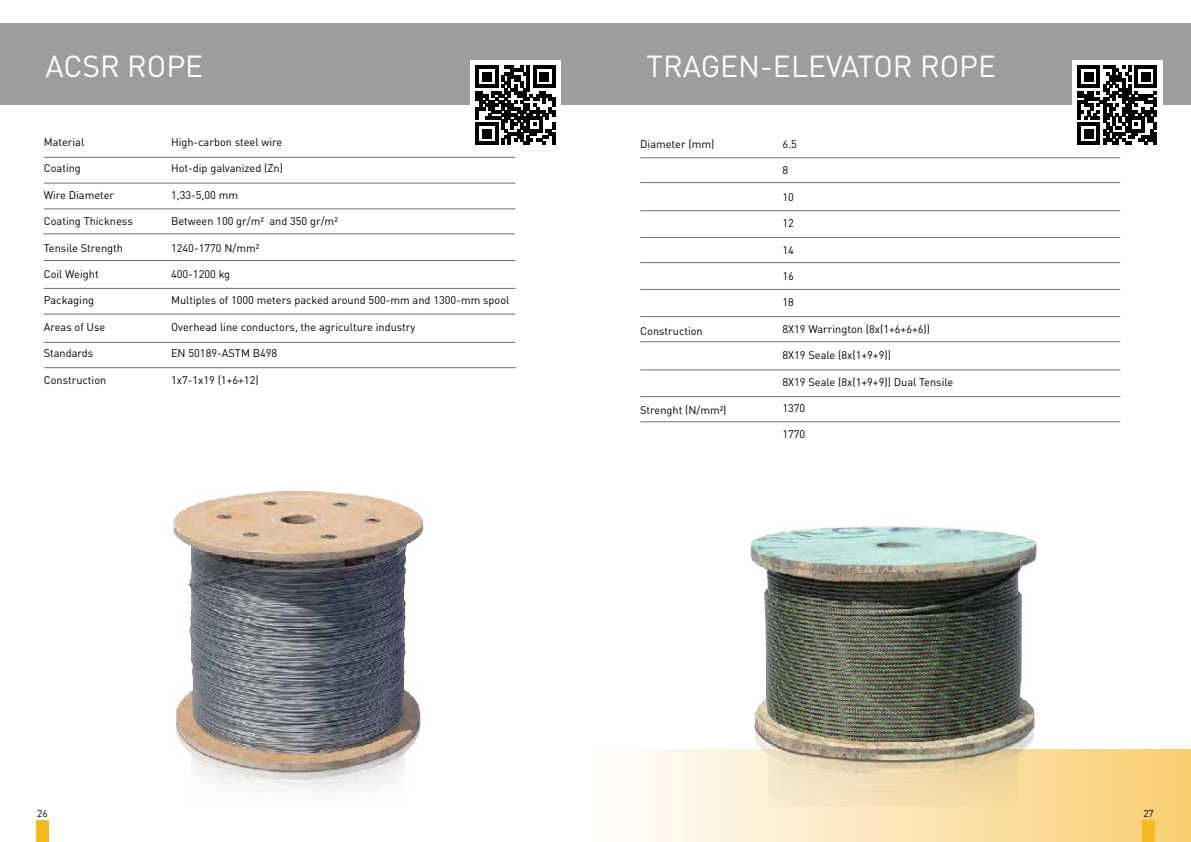
<style>
.page{position:relative;width:1191px;height:842px;background:#fff}
.page>*{position:absolute;margin:0;border:0;box-sizing:border-box;transform-origin:0 0}
.t1{font:30px "DIN Pro";color:#fff}
.t2{font:11px "DIN Pro";color:#000}
.t3{font:10px "DIN Pro";color:#000}
</style>
<div class="page">
<svg style="left:636px;top:749px;width:555px;height:93px;background:#fce3b1"></svg>
<div style="left:559px;top:23px;width:632px;height:82px;background:#9d9d9c"></div>
<div style="left:0;top:23px;width:597px;height:82px;background:#9d9d9c"></div>
<div style="left:1142px;top:821px;width:13px;height:21px;background:#f5ba20"></div>
<div style="left:36px;top:821px;width:13px;height:21px;background:#f5ba20"></div>
<hr style="left:44px;top:157px;width:471px;height:1px;background:#706f6f">
<hr style="left:44px;top:183px;width:471px;height:1px;background:#706f6f">
<hr style="left:44px;top:209px;width:471px;height:1px;background:#706f6f">
<hr style="left:44px;top:260px;width:471px;height:1px;background:#706f6f">
<hr style="left:44px;top:288px;width:471px;height:1px;background:#706f6f">
<hr style="left:44px;top:314px;width:471px;height:1px;background:#706f6f">
<hr style="left:640px;top:158px;width:480px;height:1px;background:#706f6f">
<hr style="left:640px;top:182px;width:480px;height:1px;background:#706f6f">
<hr style="left:640px;top:210px;width:480px;height:1px;background:#706f6f">
<hr style="left:640px;top:237px;width:480px;height:1px;background:#706f6f">
<hr style="left:640px;top:262px;width:480px;height:1px;background:#706f6f">
<hr style="left:640px;top:289px;width:480px;height:1px;background:#706f6f">
<hr style="left:640px;top:316px;width:480px;height:1px;background:#706f6f">
<div style="left:470px;top:60px;width:91px;height:91px;background:#fff"></div>
<svg style="left:476px;top:66px;width:79px;height:79px"></svg>
<div style="left:1072px;top:60px;width:90px;height:91px;background:#fff"></div>
<svg style="left:1077px;top:66px;width:80px;height:79px"></svg>
<hr style="left:43px;top:234px;width:472px;height:1px;background:#706f6f">
<hr style="left:44px;top:367px;width:472px;height:1px;background:#706f6f">
<hr style="left:44px;top:342px;width:471px;height:1px;background:#706f6f">
<hr style="left:640px;top:341px;width:480px;height:1px;background:#706f6f">
<hr style="left:640px;top:370px;width:480px;height:1px;background:#706f6f">
<hr style="left:640px;top:396px;width:480px;height:1px;background:#706f6f">
<hr style="left:640px;top:421px;width:480px;height:1px;background:#706f6f">
<img style="left:173px;top:491px;width:251px;height:303px">
<img style="left:748px;top:526px;width:290px;height:281px">
<h1 class="t1" style="left:45px;top:42px;width:159px">ACSR ROPE</h1>
<h1 class="t1" style="left:646px;top:42px;width:351px">TRAGEN-ELEVATOR ROPE</h1>
<p class="t2" style="left:44px;top:133px;width:42px">Material</p>
<p class="t2" style="left:44px;top:160px;width:39px">Coating</p>
<p class="t2" style="left:44px;top:186px;width:72px">Wire Diameter</p>
<p class="t2" style="left:44px;top:213px;width:91px">Coating Thickness</p>
<p class="t2" style="left:44px;top:239px;width:81px">Tensile Strength</p>
<p class="t2" style="left:44px;top:265px;width:56px">Coil Weight</p>
<p class="t2" style="left:44px;top:292px;width:52px">Packaging</p>
<p class="t2" style="left:44px;top:318px;width:63px">Areas of Use</p>
<p class="t2" style="left:44px;top:345px;width:51px">Standards</p>
<p class="t2" style="left:44px;top:371px;width:64px">Construction</p>
<p class="t2" style="left:171px;top:133px;width:113px">High-carbon steel wire</p>
<p class="t2" style="left:171px;top:160px;width:113px">Hot-dip galvanized (Zn)</p>
<p class="t2" style="left:171px;top:186px;width:69px">1,33-5,00 mm</p>
<p class="t2" style="left:171px;top:213px;width:168px">Between 100 gr/m² and 350 gr/m²</p>
<p class="t2" style="left:171px;top:239px;width:90px">1240-1770 N/mm²</p>
<p class="t2" style="left:171px;top:265px;width:61px">400-1200 kg</p>
<p class="t2" style="left:171px;top:292px;width:340px">Multiples of 1000 meters packed around 500-mm and 1300-mm spool</p>
<p class="t2" style="left:171px;top:318px;width:246px">Overhead line conductors, the agriculture industry</p>
<p class="t2" style="left:171px;top:345px;width:108px">EN 50189-ASTM B498</p>
<p class="t2" style="left:171px;top:371px;width:89px">1x7-1x19 (1+6+12)</p>
<p class="t2" style="left:640px;top:135px;width:76px">Diameter (mm)</p>
<p class="t2" style="left:640px;top:322px;width:64px">Construction</p>
<p class="t2" style="left:640px;top:401px;width:88px">Strenght (N/mm²)</p>
<p class="t2" style="left:782px;top:135px;width:16px">6.5</p>
<p class="t2" style="left:782px;top:162px;width:7px">8</p>
<p class="t2" style="left:782px;top:188px;width:13px">10</p>
<p class="t2" style="left:782px;top:215px;width:13px">12</p>
<p class="t2" style="left:782px;top:241px;width:13px">14</p>
<p class="t2" style="left:782px;top:267px;width:13px">16</p>
<p class="t2" style="left:782px;top:294px;width:13px">18</p>
<p class="t2" style="left:782px;top:320px;width:149px">8X19 Warrington (8x(1+6+6+6))</p>
<p class="t2" style="left:782px;top:347px;width:110px">8X19 Seale (8x(1+9+9))</p>
<p class="t2" style="left:782px;top:373px;width:173px">8X19 Seale (8x(1+9+9)) Dual Tensile</p>
<p class="t2" style="left:782px;top:399px;width:24px">1370</p>
<p class="t2" style="left:782px;top:426px;width:24px">1770</p>
<p class="t3" style="left:37px;top:805px;width:12px">26</p>
<p class="t3" style="left:1143px;top:805px;width:12px">27</p>
</div>
